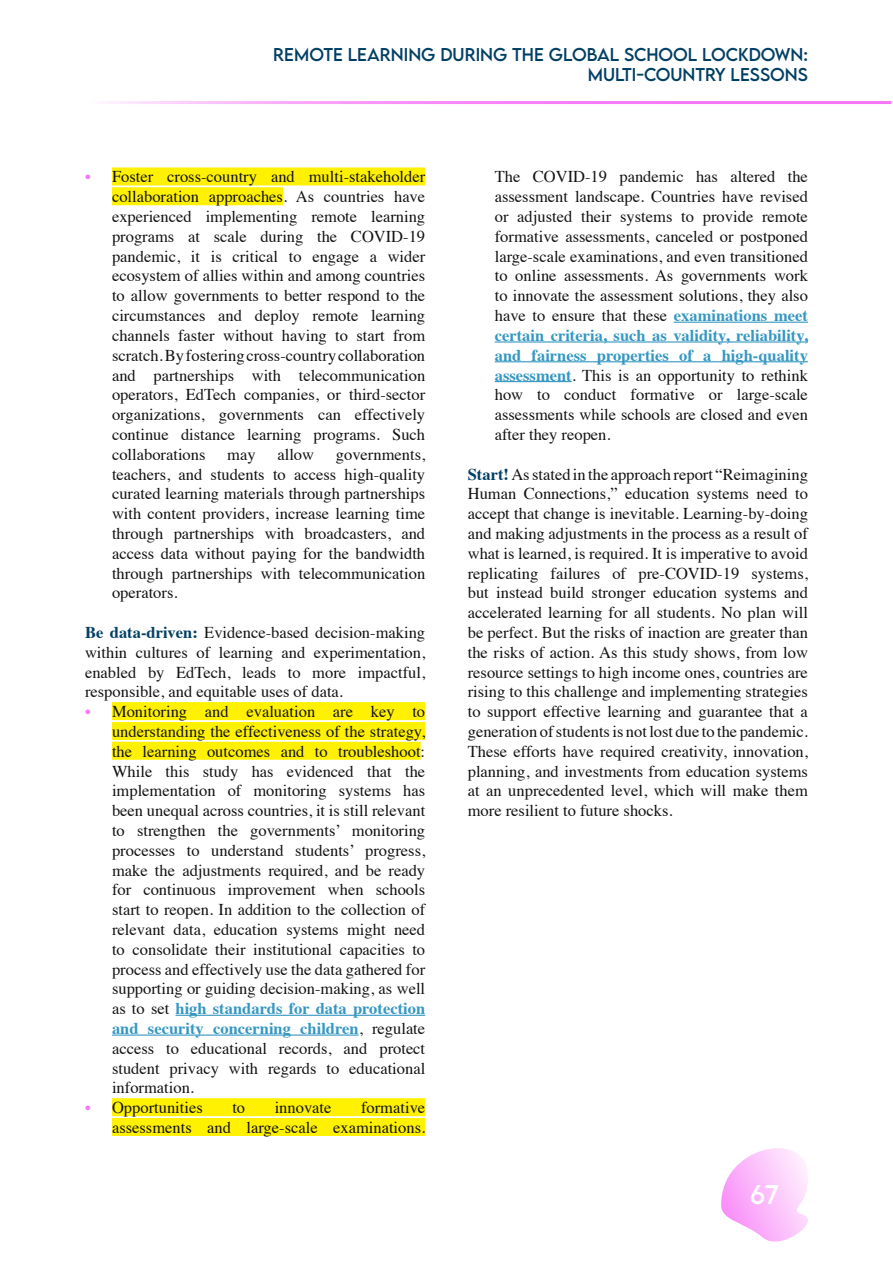
<style>
.page{position:relative;width:893px;height:1263px;background:#fff}
.page>*{position:absolute;margin:0;border:0;box-sizing:border-box;transform-origin:0 0}
.t1{font:24px "LEMONMILK";color:#fff}
.t2{font:16.5px/19.8px "Times";color:#121212;text-align:justify}
.t3{font:16.5px/19.8px "LEMONMILK";color:#003f64;text-align:right}
.s1{font-weight:700;color:#f775f7}
.s2{font-weight:700;color:#003f64}
.s3{font-weight:700;color:#3597c2}
</style>
<div class="page">
<svg style="left:721px;top:1148px;width:87px;height:94px"></svg>
<hr style="left:674px;top:322px;width:134px;height:1px;background:#3597c2">
<hr style="left:495px;top:341px;width:313px;height:2px;background:#3597c2">
<hr style="left:495px;top:361px;width:313px;height:1px;background:#3597c2">
<hr style="left:495px;top:381px;width:77px;height:1px;background:#3597c2">
<div style="left:112px;top:167px;width:313px;height:18px;background:#fff100"></div>
<div style="left:112px;top:187px;width:171px;height:18px;background:#fff100"></div>
<div style="left:112px;top:702px;width:313px;height:18px;background:#fff100"></div>
<div style="left:112px;top:722px;width:313px;height:18px;background:#fff100"></div>
<div style="left:112px;top:742px;width:309px;height:18px;background:#fff100"></div>
<hr style="left:176px;top:1015px;width:249px;height:1px;background:#3597c2">
<hr style="left:112px;top:1034px;width:247px;height:2px;background:#3597c2">
<div style="left:112px;top:1098px;width:313px;height:18px;background:#fff100"></div>
<div style="left:112px;top:1118px;width:313px;height:18px;background:#fff100"></div>
<p class="t3" style="left:273px;top:45px;width:536px">REMOTE LEARNING DURING THE GLOBAL SCHOOL LOCKDOWN:<br>MULTI-COUNTRY LESSONS</p>
<p class="t2" style="left:112px;top:166px;width:315px;text-indent:-27px"><span class="s1">•</span> Foster cross-country and multi-stakeholder collaboration approaches. As countries have experienced implementing remote learning programs at scale during the COVID-19 pandemic, it is critical to engage a wider ecosystem of allies within and among countries to allow governments to better respond to the circumstances and deploy remote learning channels faster without having to start from scratch. By fostering cross-country collaboration and partnerships with telecommunication operators, EdTech companies, or third-sector organizations, governments can effectively continue distance learning programs. Such collaborations</p>
<p class="t2" style="left:227px;top:443px;width:30px">may</p>
<p class="t2" style="left:277px;top:443px;width:38px">allow</p>
<p class="t2" style="left:112px;top:443px;width:315px;text-indent:224px">governments, teachers, and students to access high-quality curated learning materials through partnerships with content providers, increase learning time through partnerships with broadcasters, and access data without paying for the bandwidth through partnerships with telecommunication operators.</p>
<p class="t2" style="left:85px;top:621px;width:342px"><span class="s2">Be data-driven:</span> Evidence-based decision-making within cultures of learning and experimentation, enabled by EdTech, leads to more impactful, responsible, and equitable uses of data.</p>
<p class="t2" style="left:112px;top:700px;width:315px;text-indent:-27px"><span class="s1">•</span> Monitoring and evaluation are key to understanding the effectiveness of the strategy, the learning outcomes and to troubleshoot:<br>While this study has evidenced that the implementation of monitoring systems has been unequal across countries, it is still relevant to strengthen the governments’ monitoring processes to understand students’ progress, make the adjustments required, and be ready for continuous improvement when schools start to reopen. In addition to the collection of relevant data, education systems might need to consolidate their institutional capacities to process and effectively use the data gathered for supporting or guiding decision-making, as well as to set <span class="s3">high standards for data protection and security concerning children</span>, regulate access to educational records, and protect student privacy with regards to educational information.</p>
<p class="t2" style="left:85px;top:1096px;width:119px"><span class="s1">•</span> Opportunities</p>
<p class="t2" style="left:232px;top:1096px;width:14px">to</p>
<p class="t2" style="left:275px;top:1096px;width:58px">innovate</p>
<p class="t2" style="left:112px;top:1096px;width:315px;text-align:right">formative<br>assessments and large-scale examinations.</p>
<p class="t2" style="left:495px;top:166px;width:315px">The COVID-19 pandemic has altered the assessment landscape. Countries have revised or adjusted their systems to provide remote formative assessments, canceled or postponed large-scale examinations, and even transitioned to online assessments. As governments work to innovate the assessment solutions, they also have to ensure that these <span class="s3">examinations meet certain criteria, such as validity, reliability, and fairness properties of a high-quality assessment</span>. This is an opportunity to rethink how to conduct formative or large-scale assessments while schools are closed and even after they reopen.</p>
<p class="t2" style="left:468px;top:463px;width:342px"><span class="s2">Start!</span> As stated in the approach report “Reimagining Human Connections,” education systems need to accept that change is inevitable. Learning-by-doing and making adjustments in the process as a result of what is learned, is required. It is imperative to avoid replicating failures of pre-COVID-19 systems, but instead build stronger education systems and accelerated learning for all students. No plan will be perfect. But the risks of inaction are greater than the risks of action. As this study shows, from low resource settings to high income ones, countries are rising to this challenge and implementing strategies to support effective learning and guarantee that a generation of students is not lost due to the pandemic.<br>These efforts have required creativity, innovation, planning, and investments from education systems at an unprecedented level, which will make them more resilient to future shocks.</p>
<h1 class="t1" style="left:750px;top:1179px;width:30px">67</h1>
</div>
